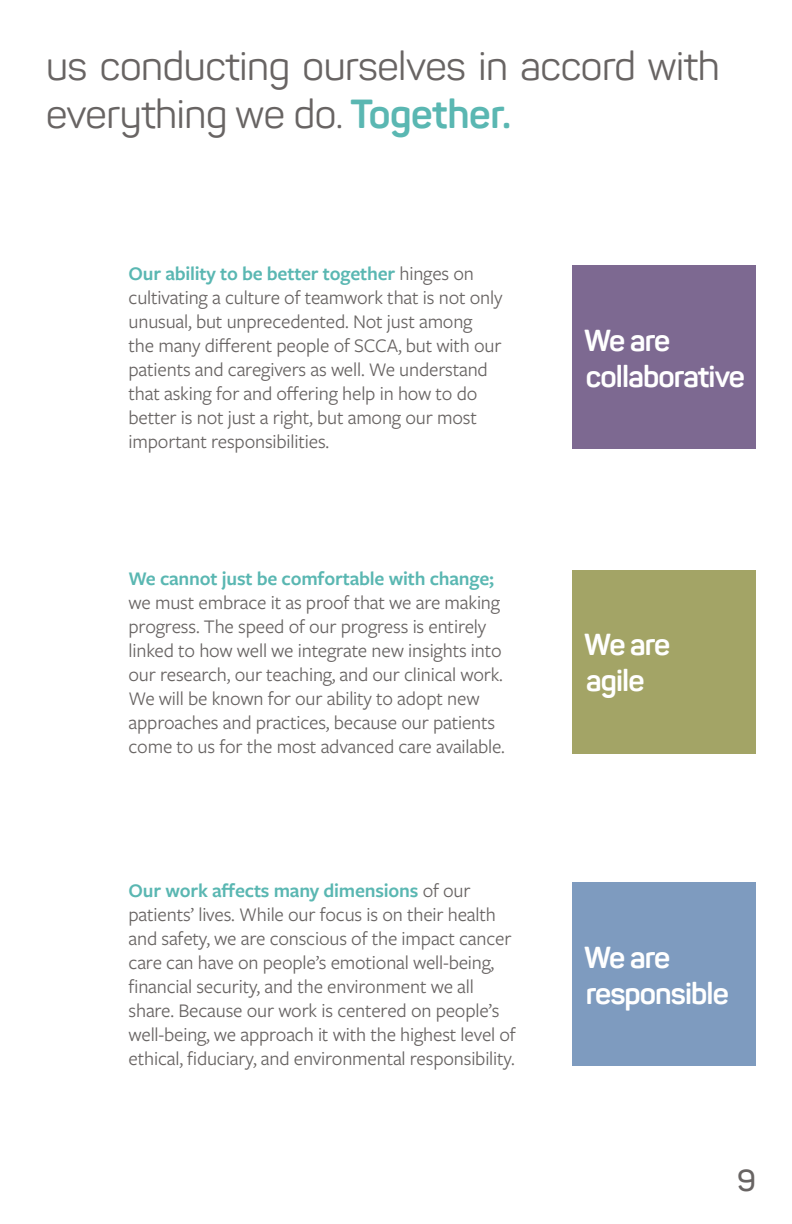
<style>
.page{position:relative;width:792px;height:1224px;background:#fff}
.page>*{position:absolute;margin:0;border:0;box-sizing:border-box;transform-origin:0 0}
.t1{font:40px/48px "Panton";letter-spacing:-.01em;color:#686463}
.Values_heads{font:700 30px/36px "Panton";letter-spacing:-.03em;color:#fff}
.t2{font:600 30px "Panton";color:#686463}
.Body{font:20px/24px "Freight Sans Pro";letter-spacing:-.01em;color:#686463}
.s1{font-weight:700;color:#5ab7b2}
.s2{font-weight:600;color:#5ab7b2}
</style>
<div class="page">
<div style="left:572px;top:266px;width:184px;height:183px;background:#7d6991"></div>
<div style="left:572px;top:570px;width:184px;height:183px;background:#a3a466"></div>
<div style="left:572px;top:883px;width:184px;height:183px;background:#7e9bbf"></div>
<h1 class="t1" style="left:46px;top:42px;width:675px">us conducting ourselves in accord with everything we do. <span class="s1">Together.</span></h1>
<p class="Body" style="left:129px;top:261px;width:375px"><span class="s2">Our ability to be better together</span> hinges on cultivating a culture of teamwork that is not only unusual, but unprecedented. Not just among the many different people of SCCA, but with our patients and caregivers as well. We understand that asking for and offering help in how to do better is not just a right, but among our most important responsibilities.</p>
<p class="Body" style="left:129px;top:565px;width:378px"><span class="s2">We cannot just be comfortable with change; </span>we must embrace it as proof that we are making progress. The speed of our progress is entirely linked to how well we integrate new insights into our research, our teaching, and our clinical work.<br>We will be known for our ability to adopt new approaches and practices, because our patients come to us for the most advanced care available.</p>
<p class="Body" style="left:129px;top:878px;width:389px"><span class="s2">Our work affects many dimensions</span> of our patients’ lives. While our focus is on their health and safety, we are conscious of the impact cancer care can have on people’s emotional well-being, financial security, and the environment we all share. Because our work is centered on people’s well-being, we approach it with the highest level of ethical, fiduciary, and environmental responsibility.</p>
<p class="Values_heads" style="left:584px;top:322px;width:162px">We are collaborative</p>
<p class="Values_heads" style="left:584px;top:626px;width:88px">We are agile</p>
<p class="Values_heads" style="left:584px;top:939px;width:146px">We are responsible</p>
<h2 class="t2" style="left:737px;top:1162px;width:20px">9</h2>
</div>
